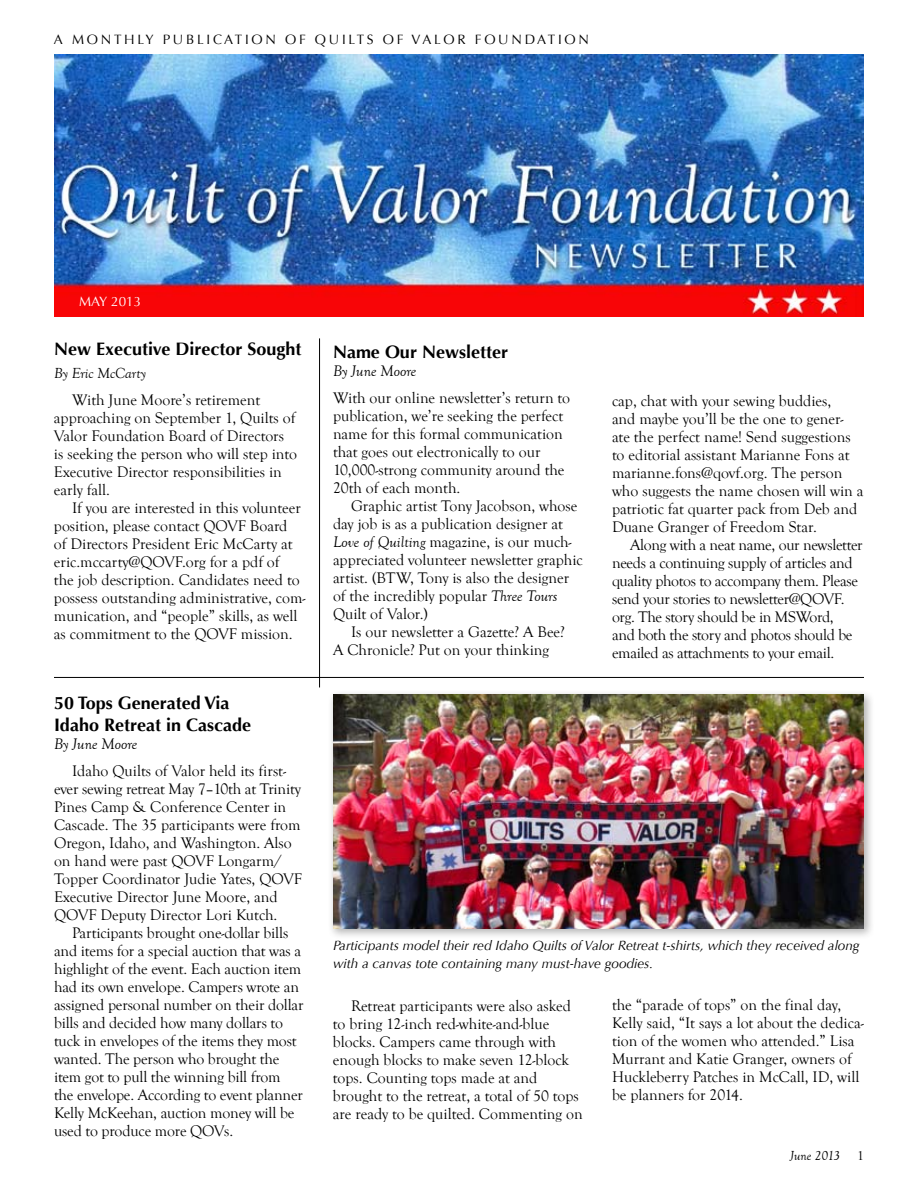
<style>
.page{position:relative;width:918px;height:1188px;background:#fff}
.page>*{position:absolute;margin:0;border:0;box-sizing:border-box;transform-origin:0 0}
.t1{font:700 18px/22.5px "Optima";color:#000}
.t2{font:15.75px/18px "Goudy Old Style T";color:#000}
.t3{font:15.75px/18px "Goudy Old Style T";letter-spacing:-.02em;color:#000}
.t4{font:italic 15.75px "Goudy Old Style T";color:#000}
.t5{font:italic 15px "Goudy Old Style T";color:#000}
.t6{font:italic 13.5px/18px "Optima";color:#000}
.t7{font:13.5px "Optima";letter-spacing:.2em;color:#000}
.t8{font:italic 13.5px "Goudy Old Style T";color:#000}
.t9{font:13.5px "Optima";color:#fff}
.t10{font:13.5px "Goudy Old Style T";color:#000}
.s1{font-style:italic}
</style>
<div class="page">
<img style="left:54px;top:54px;width:810px;height:262px">
<hr style="left:54px;top:677px;width:810px;height:1px;background:#000">
<hr style="left:319px;top:338px;width:1px;height:349px;background:#000">
<div style="left:328px;top:689px;width:547px;height:251px;background:#000;opacity:.3"></div>
<img style="left:333px;top:694px;width:531px;height:235px">
<p class="t7" style="left:54px;top:32px;width:537px">A MONTHLY PUBLICATION OF QUILTS OF VALOR FOUNDATION</p>
<p class="t9" style="left:79px;top:293px;width:64px">MAY 2013</p>
<p class="t1" style="left:54px;top:338px;width:249px">New Executive Director Sought</p>
<p class="t5" style="left:54px;top:365px;width:93px">By Eric McCarty</p>
<p class="t2" style="left:54px;top:391px;width:245px;text-indent:18px">With June Moore’s retirement approaching on September 1, Quilts of<br>Valor Foundation Board of Directors is seeking the person who will step into<br>Executive Director responsibilities in early fall.</p>
<p class="t2" style="left:54px;top:499px;width:253px;text-indent:18px">If you are interested in this volunteer position, please contact QOVF Board<br>of Directors President Eric McCarty at eric.mccarty@QOVF.org for a pdf of<br>the job description. Candidates need to possess outstanding administrative, com&shy;munication, and “people” skills, as well as commitment to the QOVF mission.</p>
<p class="t1" style="left:54px;top:692px;width:199px">50 Tops Generated Via<br>Idaho Retreat in Cascade</p>
<p class="t4" style="left:54px;top:736px;width:85px">By June Moore</p>
<p class="t2" style="left:54px;top:763px;width:249px;text-indent:18px">Idaho Quilts of Valor held its first&shy;ever sewing retreat May 7–10th at Trinity Pines Camp &amp; Conference Center in Cascade. The 35 participants were from Oregon, Idaho, and Washington. Also on hand were past QOVF Longarm/ Topper Coordinator Judie Yates, QOVF Executive Director June Moore, and QOVF Deputy Director Lori Kutch.</p>
<p class="t2" style="left:54px;top:925px;width:251px;text-indent:18px">Participants brought one-dollar bills and items for a special auction that was a highlight of the event. Each auction item had its own envelope. Campers wrote an assigned personal number on their dollar bills and decided how many dollars to tuck in envelopes of the items they most wanted. The person who brought the item got to pull the winning bill from the envelope. According to event planner Kelly McKeehan, auction money will be used to produce more QOVs.</p>
<p class="t1" style="left:333px;top:341px;width:177px">Name Our Newsletter</p>
<p class="t4" style="left:333px;top:362px;width:85px">By June Moore</p>
<p class="t2" style="left:333px;top:389px;width:239px">With our online newsletter’s return to publication, we’re seeking the perfect name for this formal communication that goes out electronically to our 10,000-strong community around the 20th of each month.</p>
<p class="t2" style="left:333px;top:497px;width:251px;text-indent:18px">Graphic artist Tony Jacobson, whose day job is as a publication designer at <span class="s1">Love of Quilting</span> magazine, is our much&shy;appreciated volunteer newsletter graphic artist. (BTW, Tony is also the designer of the incredibly popular <span class="s1">Three Tours </span>Quilt of Valor.)</p>
<p class="t2" style="left:333px;top:623px;width:233px;text-indent:18px">Is our newsletter a Gazette? A Bee?<br>A Chronicle? Put on your thinking</p>
<p class="t2" style="left:612px;top:392px;width:253px">cap, chat with your sewing buddies,<br>and maybe you’ll be the one to gener&shy;ate the perfect name! Send suggestions to editorial assistant Marianne Fons at marianne.fons@qovf.org. The person who suggests the name chosen will win a patriotic fat quarter pack from Deb and Duane Granger of Freedom Star.</p>
<p class="t3" style="left:612px;top:536px;width:252px;text-indent:18px">Along with a neat name, our newsletter needs a continuing supply of articles and quality photos to accompany them. Please send your stories to newsletter@QOVF. org. The story should be in MSWord,<br>and both the story and photos should be emailed as attachments to your email.</p>
<p class="t6" style="left:333px;top:936px;width:528px">Participants model their red Idaho Quilts of Valor Retreat t-shirts, which they received along with a canvas tote containing many must-have goodies.</p>
<p class="t2" style="left:333px;top:997px;width:251px;text-indent:18px">Retreat participants were also asked to bring 12-inch red-white-and-blue blocks. Campers came through with enough blocks to make seven 12-block tops. Counting tops made at and brought to the retreat, a total of 50 tops are ready to be quilted. Commenting on</p>
<p class="t2" style="left:612px;top:996px;width:253px">the “parade of tops” on the final day, Kelly said, “It says a lot about the dedica&shy;tion of the women who attended.” Lisa Murrant and Katie Granger, owners of Huckleberry Patches in McCall, ID, will be planners for 2014.</p>
<p class="t8" style="left:790px;top:1148px;width:52px">June 2013</p>
<p class="t10" style="left:857px;top:1148px;width:8px">1</p>
</div>
